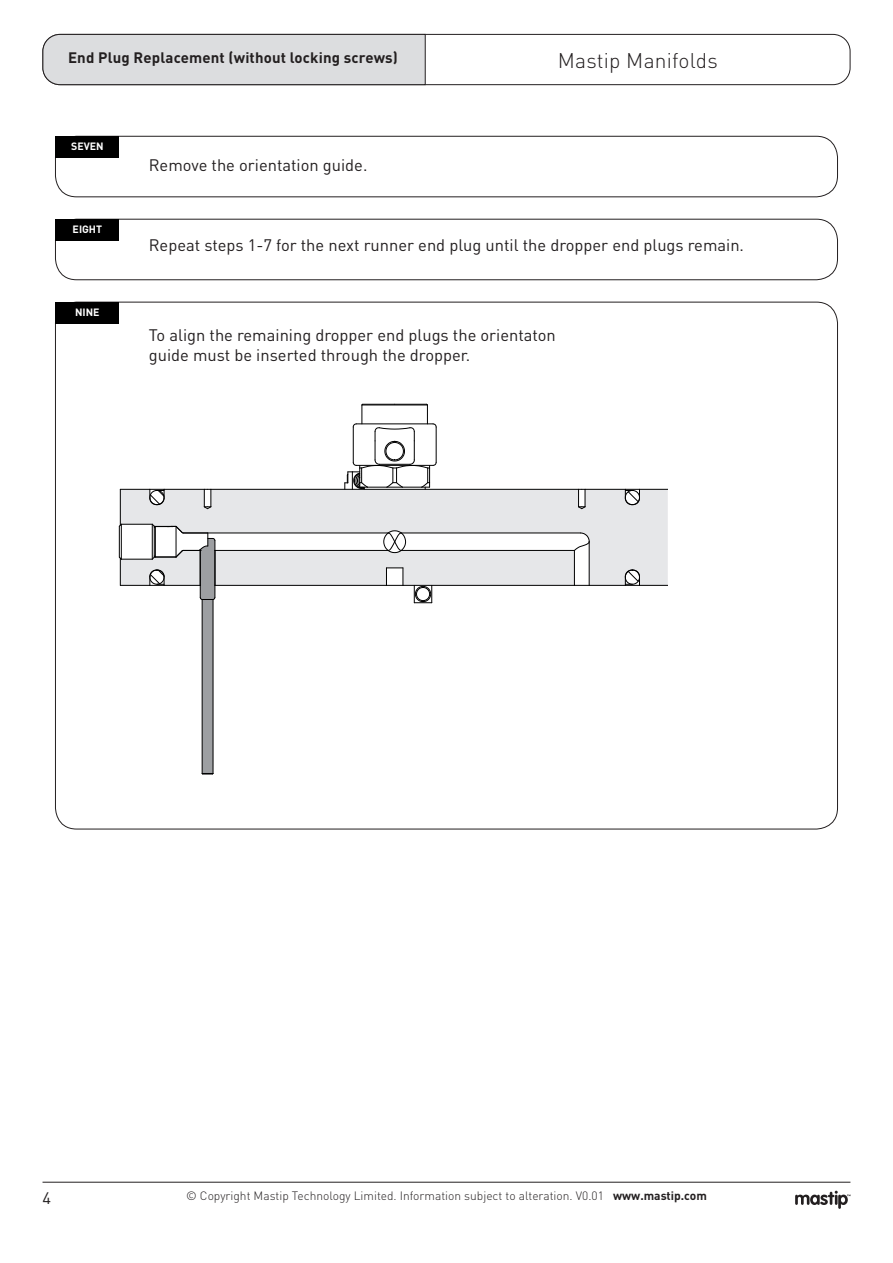
<style>
.page{position:relative;width:893px;height:1263px;background:#fff}
.page>*{position:absolute;margin:0;border:0;box-sizing:border-box;transform-origin:0 0}
.t1{font:300 21px "DIN";letter-spacing:.01em;color:#231f20}
.t2{font:16.5px/19.8px "DIN";color:#231f20}
.t3{font:700 15px "DIN";letter-spacing:.01em;color:#231f20}
.t4{font:300 12px "DIN";color:#231f20}
.t5{font:700 10.5px "DIN";color:#fff}
.s1{font-weight:700}
</style>
<div class="page">
<div style="left:43px;top:34px;width:807px;height:51px;border:1px solid #231f20;border-radius:17px"></div>
<div style="left:42px;top:34px;width:384px;height:51px;background:#dcdddf"></div>
<hr style="left:43px;top:1182px;width:807px;height:1px;background:#231f20">
<svg style="left:795px;top:1191px;width:55px;height:18px"></svg>
<div style="left:55px;top:136px;width:783px;height:61px;border:1px solid #231f20;border-radius:21px"></div>
<div style="left:56px;top:136px;width:63px;height:21px;background:#000"></div>
<div style="left:55px;top:219px;width:783px;height:61px;border:1px solid #231f20;border-radius:21px"></div>
<div style="left:56px;top:219px;width:63px;height:21px;background:#000"></div>
<div style="left:56px;top:302px;width:63px;height:21px;background:#000"></div>
<div style="left:121px;top:490px;width:547px;height:95px;background:#e6e7e9"></div>
<hr style="left:585px;top:489px;width:40px;height:1px;background:#000">
<hr style="left:211px;top:489px;width:368px;height:1px;background:#000">
<hr style="left:164px;top:489px;width:40px;height:1px;background:#000">
<hr style="left:120px;top:489px;width:30px;height:1px;background:#000">
<hr style="left:120px;top:489px;width:1px;height:36px;background:#000">
<hr style="left:589px;top:585px;width:36px;height:1px;background:#000">
<svg style="left:345px;top:404px;width:92px;height:85px"></svg>
<svg style="left:149px;top:489px;width:16px;height:16px"></svg>
<svg style="left:625px;top:489px;width:43px;height:16px"></svg>
<svg style="left:625px;top:570px;width:43px;height:16px"></svg>
<svg style="left:119px;top:524px;width:471px;height:251px"></svg>
<svg style="left:578px;top:489px;width:8px;height:20px"></svg>
<svg style="left:204px;top:489px;width:8px;height:20px"></svg>
<p class="t3" style="left:68px;top:48px;width:331px">End Plug Replacement (without locking screws)</p>
<p class="t5" style="left:71px;top:140px;width:34px">SEVEN</p>
<p class="t5" style="left:73px;top:223px;width:31px">EIGHT</p>
<p class="t2" style="left:149px;top:154px;width:220px">Remove the orientation guide.</p>
<p class="t1" style="left:558px;top:47px;width:162px">Mastip Manifolds</p>
<p class="t5" style="left:75px;top:306px;width:26px">NINE</p>
<p class="t2" style="left:149px;top:234px;width:597px">Repeat steps 1-7 for the next runner end plug until the dropper end plugs remain.</p>
<p class="t2" style="left:149px;top:324px;width:408px">To align the remaining dropper end plugs the orientaton guide must be inserted through the dropper.</p>
<p class="t2" style="left:43px;top:1188px;width:10px">4</p>
<p class="t4" style="left:186px;top:1188px;width:522px">© Copyright Mastip Technology Limited. Information subject to alteration. V0.01 <span class="s1">www.mastip.com</span></p>
</div>
